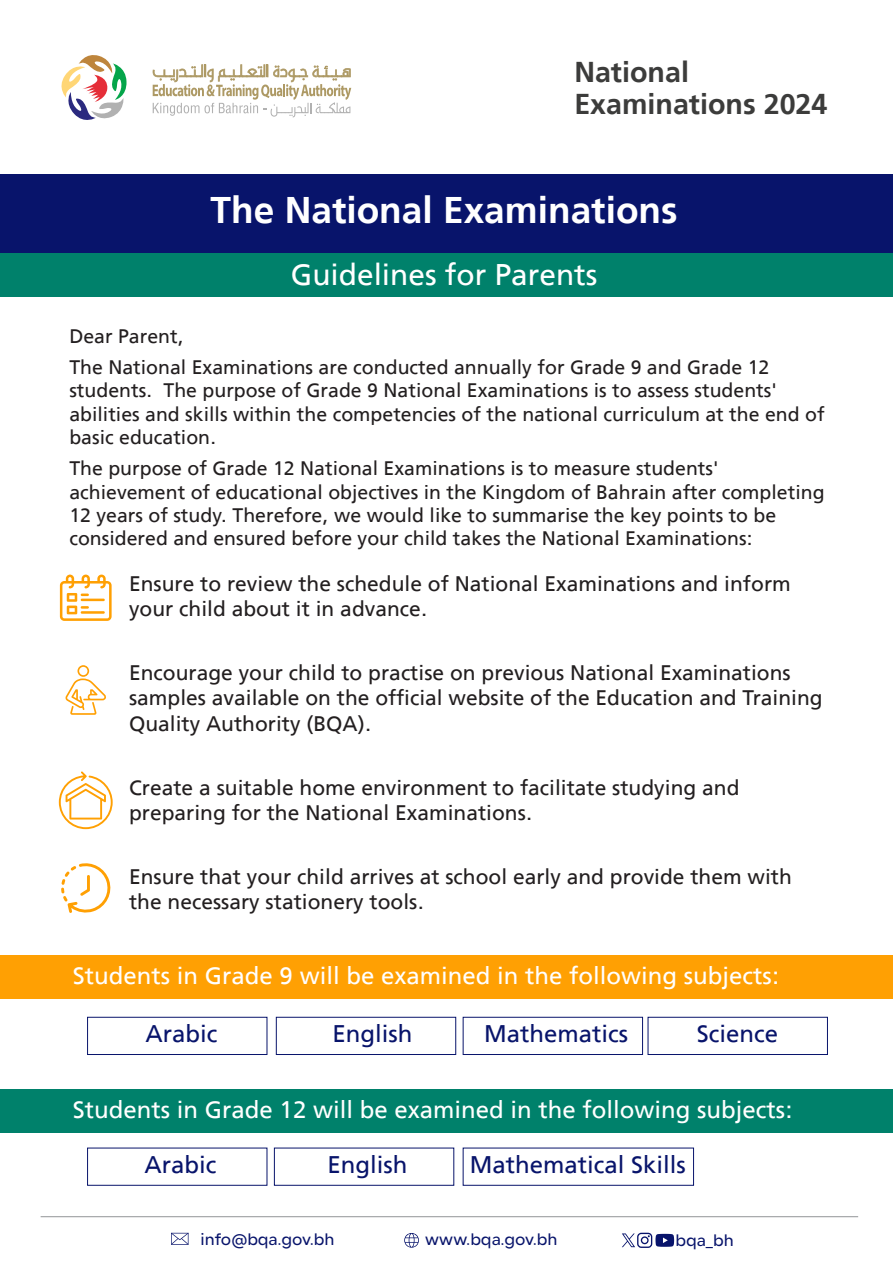
<style>
.page{position:relative;width:893px;height:1263px;background:#fff}
.page>*{position:absolute;margin:0;border:0;box-sizing:border-box;transform-origin:0 0}
.t1{font:700 37.05px "Frutiger LT Arabic 65";color:#fff}
.t2{font:29.85px "Frutiger LT Arabic 55 Roman";color:#fff}
.t3{font:700 28.65px/31.8px "Frutiger LT Arabic 65";color:#3c3c3b}
.t4{font:24px "Frutiger LT Arabic 55 Roman";color:#fff}
.t5{font:24px "Frutiger LT Arabic 55 Roman";color:#08146b}
.t6{font:21px/25.2px "Frutiger LT Arabic 55 Roman";color:#231f20}
.t7{font:19.5px/23.4px "Frutiger LT Arabic 55 Roman";color:#231f20}
.t8{font:500 16.65px "Lama Sans";color:#08146b}
</style>
<div class="page">
<div style="left:0;top:174px;width:893px;height:81px;background:#08146b"></div>
<div style="left:0;top:253px;width:893px;height:44px;background:#00816b"></div>
<div style="left:0;top:955px;width:893px;height:44px;background:#ffa003"></div>
<div style="left:648px;top:1017px;width:180px;height:38px;border:1px solid #08146b"></div>
<svg style="left:65px;top:665px;width:41px;height:50px"></svg>
<svg style="left:60px;top:575px;width:52px;height:46px"></svg>
<svg style="left:61px;top:863px;width:50px;height:50px"></svg>
<svg style="left:59px;top:771px;width:54px;height:58px"></svg>
<div style="left:463px;top:1017px;width:180px;height:38px;border:1px solid #08146b"></div>
<div style="left:276px;top:1017px;width:180px;height:38px;border:1px solid #08146b"></div>
<div style="left:87px;top:1017px;width:180px;height:38px;border:1px solid #08146b"></div>
<div style="left:0;top:1089px;width:893px;height:44px;background:#00816b"></div>
<div style="left:463px;top:1148px;width:231px;height:38px;border:1px solid #08146b"></div>
<div style="left:274px;top:1148px;width:180px;height:38px;border:1px solid #08146b"></div>
<div style="left:87px;top:1148px;width:180px;height:38px;border:1px solid #08146b"></div>
<svg style="left:404px;top:1233px;width:15px;height:15px"></svg>
<svg style="left:171px;top:1233px;width:18px;height:12px"></svg>
<svg style="left:622px;top:1233px;width:52px;height:15px"></svg>
<hr style="left:41px;top:1216px;width:817px;height:1px;background:#929497">
<svg style="left:61px;top:55px;width:66px;height:65px"></svg>
<svg style="left:153px;top:64px;width:198px;height:53px"></svg>
<h3 class="t3" style="left:574px;top:56px;width:255px">National<br>Examinations 2024</h3>
<h1 class="t1" style="left:211px;top:180px;width:469px">The National Examinations</h1>
<h2 class="t2" style="left:291px;top:252px;width:308px">Guidelines for Parents</h2>
<p class="t7" style="left:69px;top:321px;width:702px;line-height:30.9px">Dear Parent,<br>The National Examinations are conducted annually for Grade 9 and Grade 12</p>
<p class="t7" style="left:69px;top:379px;width:757px">students. The purpose of Grade 9 National Examinations is to assess students' abilities and skills within the competencies of the national curriculum at the end of basic education.</p>
<p class="t7" style="left:69px;top:457px;width:757px">The purpose of Grade 12 National Examinations is to measure students' achievement of educational objectives in the Kingdom of Bahrain after completing 12 years of study. Therefore, we would like to summarise the key points to be considered and ensured before your child takes the National Examinations:</p>
<p class="t6" style="left:129px;top:571px;width:663px">Ensure to review the schedule of National Examinations and inform your child about it in advance.</p>
<p class="t6" style="left:129px;top:660px;width:695px">Encourage your child to practise on previous National Examinations samples available on the official website of the Education and Training<br>Quality Authority (BQA).</p>
<p class="t6" style="left:129px;top:775px;width:612px">Create a suitable home environment to facilitate studying and preparing for the National Examinations.</p>
<p class="t6" style="left:129px;top:864px;width:664px">Ensure that your child arrives at school early and provide them with the necessary stationery tools.</p>
<p class="t4" style="left:73px;top:957px;width:708px">Students in Grade 9 will be examined in the following subjects:</p>
<p class="t5" style="left:145px;top:1015px;width:73px">Arabic</p>
<p class="t5" style="left:332px;top:1015px;width:82px">English</p>
<p class="t5" style="left:484px;top:1015px;width:146px">Mathematics</p>
<p class="t5" style="left:697px;top:1015px;width:83px">Science</p>
<p class="t4" style="left:73px;top:1091px;width:722px">Students in Grade 12 will be examined in the following subjects:</p>
<p class="t5" style="left:145px;top:1146px;width:74px">Arabic</p>
<p class="t5" style="left:327px;top:1146px;width:82px">English</p>
<p class="t5" style="left:470px;top:1146px;width:218px">Mathematical Skills</p>
<p class="t8" style="left:201px;top:1226px;width:135px">info@bqa.gov.bh</p>
<p class="t8" style="left:425px;top:1226px;width:134px">www.bqa.gov.bh</p>
<p class="t8" style="left:675px;top:1228px;width:60px">bqa_bh</p>
</div>
